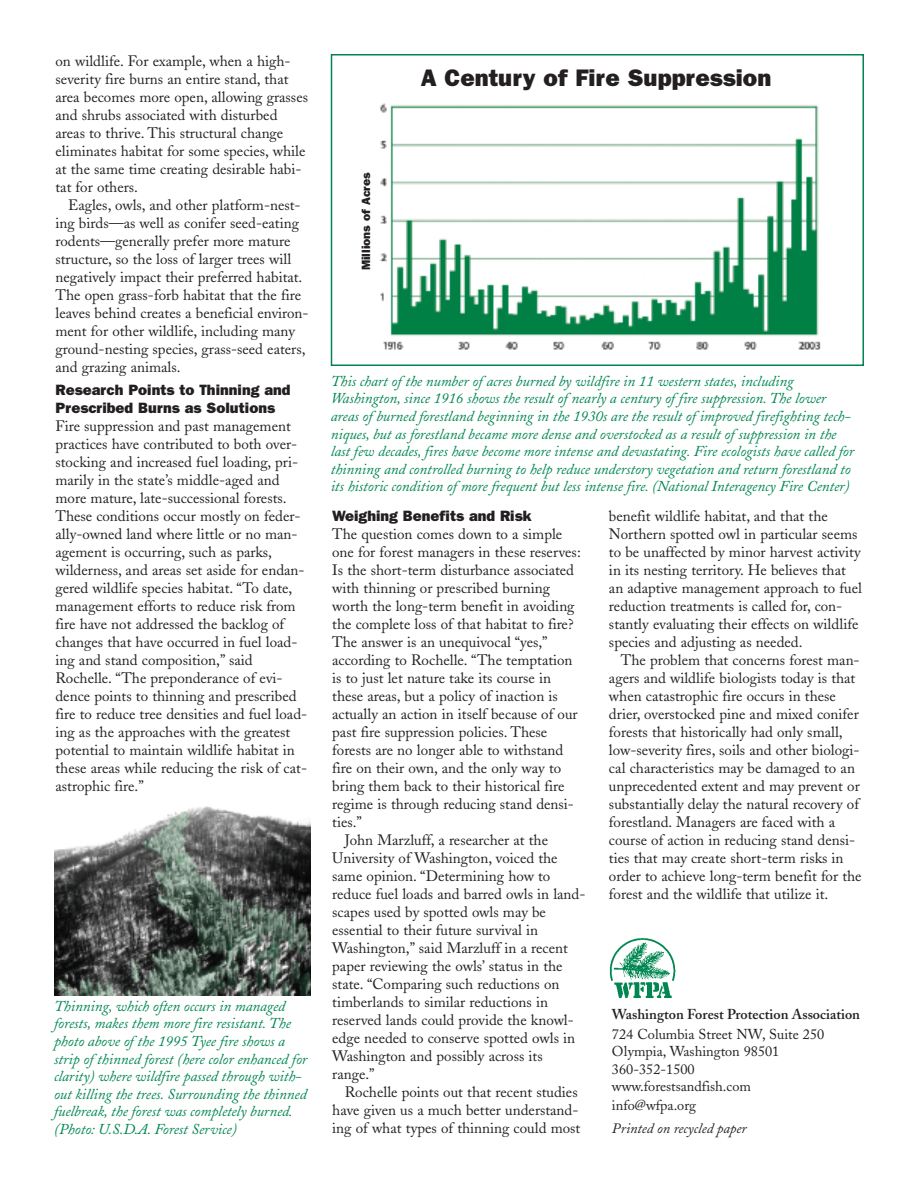
<style>
.page{position:relative;width:918px;height:1188px;background:#fff}
.page>*{position:absolute;margin:0;border:0;box-sizing:border-box;transform-origin:0 0}
.t1{font:800 24px "Franklin Gothic";color:#231f20}
.t2{font:15px/18px "Adobe Caslon";color:#231f20}
.t3{font:italic 15px/17.5px "Adobe Caslon";letter-spacing:-.005em;color:#008751}
.t4{font:800 15px/18px "Franklin Gothic";color:#231f20}
.t5{font:14.25px/17.7px "Adobe Caslon";color:#231f20}
.t6{font:600 14.25px "Adobe Caslon";color:#231f20}
.t7{font:italic 14.25px "Adobe Caslon";color:#231f20}
.t8{font:800 12px "Franklin Gothic";color:#231f20}
</style>
<div class="page">
<div style="left:331px;top:54px;width:533px;height:312px;border:2px solid #008751"></div>
<img style="left:609px;top:938px;width:67px;height:61px">
<img style="left:380px;top:103px;width:441px;height:247px">
<img style="left:54px;top:806px;width:256px;height:189px">
<p class="t2" style="left:56px;top:54px;width:254px">on wildlife. For example, when a high&shy;severity fire burns an entire stand, that area becomes more open, allowing grasses and shrubs associated with disturbed areas to thrive. This structural change eliminates habitat for some species, while at the same time creating desirable habi&shy;tat for others.</p>
<p class="t2" style="left:56px;top:198px;width:255px;text-indent:13px">Eagles, owls, and other platform-nest&shy;ing birds—as well as conifer seed-eating rodents—generally prefer more mature structure, so the loss of larger trees will negatively impact their preferred habitat.<br>The open grass-forb habitat that the fire leaves behind creates a beneficial environ&shy;ment for other wildlife, including many ground-nesting species, grass-seed eaters, and grazing animals.</p>
<p class="t4" style="left:56px;top:381px;width:237px">Research Points to Thinning and<br>Prescribed Burns as Solutions</p>
<p class="t2" style="left:56px;top:419px;width:253px">Fire suppression and past management practices have contributed to both over&shy;stocking and increased fuel loading, pri&shy;marily in the state’s middle-aged and more mature, late-successional forests.<br>These conditions occur mostly on feder&shy;ally-owned land where little or no man&shy;agement is occurring, such as parks, wilderness, and areas set aside for endan&shy;gered wildlife species habitat. “To date, management efforts to reduce risk from fire have not addressed the backlog of changes that have occurred in fuel load&shy;ing and stand composition,” said Rochelle. “The preponderance of evi&shy;dence points to thinning and prescribed fire to reduce tree densities and fuel load&shy;ing as the approaches with the greatest potential to maintain wildlife habitat in these areas while reducing the risk of cat&shy;astrophic fire.”</p>
<p class="t3" style="left:54px;top:999px;width:255px">Thinning, which often occurs in managed forests, makes them more fire resistant. The photo above of the 1995 Tyee fire shows a strip of thinned forest (here color enhanced for clarity) where wildfire passed through with&shy;out killing the trees. Surrounding the thinned fuelbreak, the forest was completely burned. (Photo: U.S.D.A. Forest Service)</p>
<p class="t8" style="left:359px;top:270px;width:100px;rotate:-90deg">Millions of Acres</p>
<h1 class="t1" style="left:421px;top:64px;width:352px">A Century of Fire Suppression</h1>
<p class="t3" style="left:331px;top:374px;width:525px">This chart of the number of acres burned by wildfire in 11 western states, including Washington, since 1916 shows the result of nearly a century of fire suppression. The lower areas of burned forestland beginning in the 1930s are the result of improved firefighting tech&shy;niques, but as forestland became more dense and overstocked as a result of suppression in the last few decades, fires have become more intense and devastating. Fire ecologists have called for thinning and controlled burning to help reduce understory vegetation and return forestland to its historic condition of more frequent but less intense fire. (National Interagency Fire Center)</p>
<p class="t4" style="left:332px;top:507px;width:201px">Weighing Benefits and Risk</p>
<p class="t2" style="left:332px;top:527px;width:232px">The question comes down to a simple</p>
<p class="t2" style="left:332px;top:545px;width:250px">one for forest managers in these reserves:</p>
<p class="t2" style="left:332px;top:563px;width:243px">Is the short-term disturbance associated</p>
<p class="t2" style="left:332px;top:581px;width:219px">with thinning or prescribed burning</p>
<p class="t2" style="left:332px;top:599px;width:244px">worth the long-term benefit in avoiding</p>
<p class="t2" style="left:332px;top:617px;width:243px">the complete loss of that habitat to fire?</p>
<p class="t2" style="left:332px;top:635px;width:217px">The answer is an unequivocal “yes,”</p>
<p class="t2" style="left:332px;top:653px;width:242px">according to Rochelle. “The temptation</p>
<p class="t2" style="left:332px;top:671px;width:220px">is to just let nature take its course in</p>
<p class="t2" style="left:332px;top:689px;width:227px">these areas, but a policy of inaction is</p>
<p class="t2" style="left:332px;top:707px;width:247px">actually an action in itself because of our</p>
<p class="t2" style="left:332px;top:725px;width:217px">past fire suppression policies. These</p>
<p class="t2" style="left:332px;top:743px;width:233px">forests are no longer able to withstand</p>
<p class="t2" style="left:332px;top:761px;width:231px">fire on their own, and the only way to</p>
<p class="t2" style="left:332px;top:779px;width:234px">bring them back to their historical fire</p>
<p class="t2" style="left:332px;top:797px;width:243px">regime is through reducing stand densi-</p>
<p class="t2" style="left:332px;top:815px;width:31px">ties.”</p>
<p class="t2" style="left:345px;top:833px;width:205px">John Marzluff, a researcher at the</p>
<p class="t2" style="left:332px;top:851px;width:227px">University of Washington, voiced the</p>
<p class="t2" style="left:332px;top:869px;width:220px">same opinion. “Determining how to</p>
<p class="t2" style="left:332px;top:887px;width:255px">reduce fuel loads and barred owls in land-</p>
<p class="t2" style="left:332px;top:905px;width:215px">scapes used by spotted owls may be</p>
<p class="t2" style="left:332px;top:923px;width:207px">essential to their future survival in</p>
<p class="t2" style="left:332px;top:941px;width:237px">Washington,” said Marzluff in a recent</p>
<p class="t2" style="left:332px;top:959px;width:232px">paper reviewing the owls’ status in the</p>
<p class="t2" style="left:332px;top:977px;width:229px">state. “Comparing such reductions on</p>
<p class="t2" style="left:332px;top:995px;width:217px">timberlands to similar reductions in</p>
<p class="t2" style="left:332px;top:1013px;width:243px">reserved lands could provide the knowl-</p>
<p class="t2" style="left:332px;top:1031px;width:244px">edge needed to conserve spotted owls in</p>
<p class="t2" style="left:332px;top:1049px;width:212px">Washington and possibly across its</p>
<p class="t2" style="left:332px;top:1067px;width:44px">range.”</p>
<p class="t2" style="left:345px;top:1085px;width:234px">Rochelle points out that recent studies</p>
<p class="t2" style="left:332px;top:1103px;width:248px">have given us a much better understand-</p>
<p class="t2" style="left:332px;top:1121px;width:250px">ing of what types of thinning could most</p>
<p class="t2" style="left:609px;top:509px;width:254px">benefit wildlife habitat, and that the Northern spotted owl in particular seems to be unaffected by minor harvest activity in its nesting territory. He believes that an adaptive management approach to fuel reduction treatments is called for, con&shy;stantly evaluating their effects on wildlife species and adjusting as needed.</p>
<p class="t2" style="left:609px;top:653px;width:254px;text-indent:12px">The problem that concerns forest man&shy;agers and wildlife biologists today is that when catastrophic fire occurs in these drier, overstocked pine and mixed conifer forests that historically had only small, low-severity fires, soils and other biologi&shy;cal characteristics may be damaged to an unprecedented extent and may prevent or substantially delay the natural recovery of forestland. Managers are faced with a course of action in reducing stand densi&shy;ties that may create short-term risks in order to achieve long-term benefit for the forest and the wildlife that utilize it.</p>
<p class="t6" style="left:612px;top:1009px;width:250px">Washington Forest Protection Association</p>
<p class="t5" style="left:612px;top:1027px;width:214px">724 Columbia Street NW, Suite 250<br>Olympia, Washington 98501<br>360-352-1500 www.forestsandfish.com info@wfpa.org</p>
<p class="t7" style="left:612px;top:1123px;width:136px">Printed on recycled paper</p>
</div>
